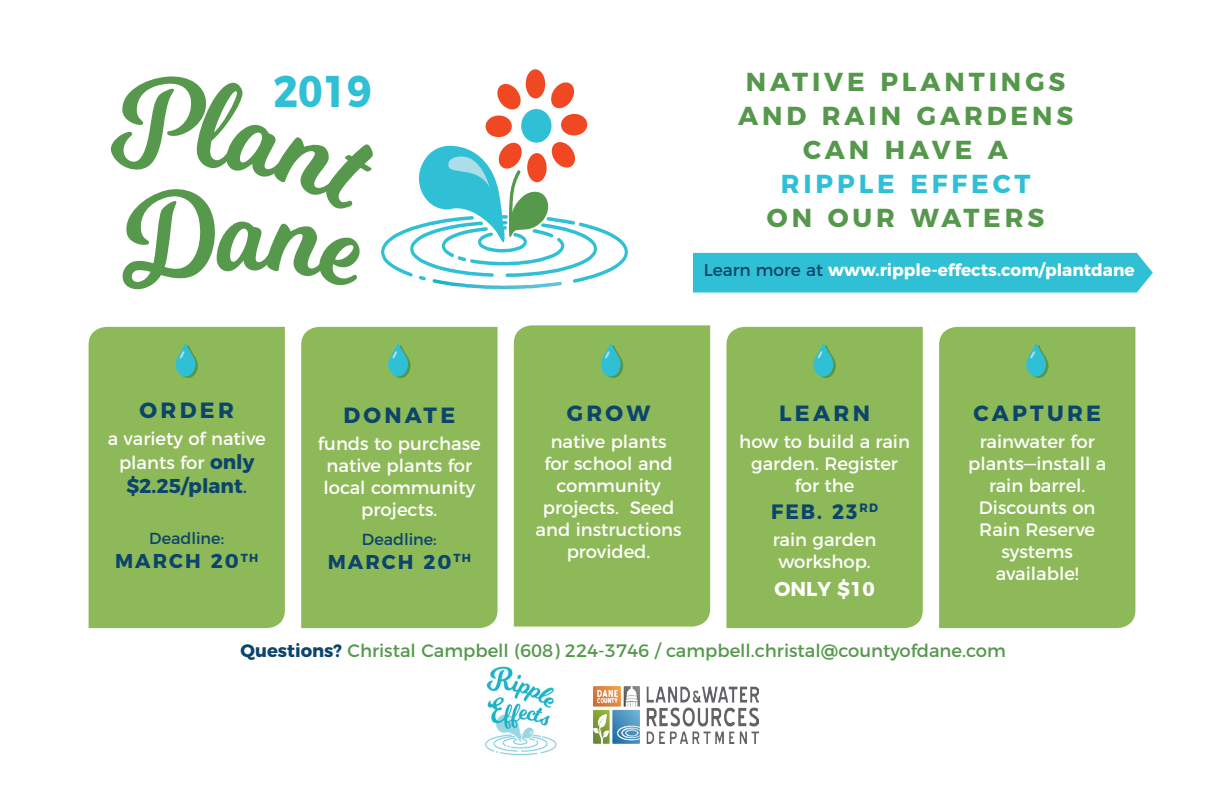
<style>
.page{position:relative;width:1224px;height:792px;background:#fff}
.page>*{position:absolute;margin:0;border:0;box-sizing:border-box;transform-origin:0 0}
.t1{font:700 44.4px "Montserrat";color:#30c0d5;scale:.9 1}
.t2{font:700 26px/34px "Montserrat";letter-spacing:.15em;color:#55984c;text-align:center}
.CTA_Headline{font:700 22px "Montserrat";letter-spacing:.15em;color:#0b456b}
.Details{font:700 20.8px "Montserrat";color:#0b456b;scale:.96 1}
.details_white{font:700 20px "Montserrat";letter-spacing:.1em;color:#0b456b}
.Details-2{font:700 20px "Montserrat";letter-spacing:.1em;color:#0b456b}
.details_white-2{font:700 20px "Montserrat";color:#fff}
.details_white-3{font:18px/22px "Montserrat";color:#fff;text-align:center}
.t3{font:18px "Montserrat";color:#55984c}
.t4{font:700 17px "Montserrat";color:#fff}
.details_white-4{font:16px "Montserrat";color:#0b456b}
.Details-3{font:16px "Montserrat";color:#0b456b}
.s1{color:#30c0d5}
.s2{font-weight:400;color:#0b456b}
.s3{font-weight:700;font-size:20px;color:#0b456b}
.s4{font-weight:400;color:#253f8e}
.s5{font-weight:700;color:#0b456b}
</style>
<div class="page">
<svg style="left:110px;top:76px;width:263px;height:214px"></svg>
<div style="left:526px;top:69px;width:19px;height:30px;background:#f04822;border-radius:50%"></div>
<svg style="left:381px;top:81px;width:247px;height:208px"></svg>
<div style="left:693px;top:253px;width:460px;height:40px;background:#30c0d5"></div>
<div style="left:89px;top:327px;width:196px;height:301px;background:#8eb959"></div>
<div style="left:301px;top:327px;width:197px;height:301px;background:#8eb959"></div>
<div style="left:514px;top:325px;width:196px;height:302px;background:#8eb959"></div>
<div style="left:726px;top:327px;width:197px;height:301px;background:#8eb959"></div>
<div style="left:939px;top:327px;width:196px;height:301px;background:#8eb959"></div>
<svg style="left:174px;top:331px;width:25px;height:48px"></svg>
<svg style="left:387px;top:331px;width:25px;height:48px"></svg>
<svg style="left:600px;top:331px;width:24px;height:48px"></svg>
<svg style="left:812px;top:331px;width:25px;height:48px"></svg>
<svg style="left:1025px;top:331px;width:25px;height:48px"></svg>
<img style="left:593px;top:687px;width:166px;height:56px">
<img style="left:485px;top:666px;width:72px;height:90px">
<p class="t1" style="left:273px;top:54px;width:111px">2019</p>
<p class="t2" style="left:738px;top:63px;width:337px">NATIVE PLANTINGS<br>AND RAIN GARDENS<br>CAN HAVE A<br><span class="s1">RIPPLE EFFECT<br></span>ON OUR WATERS</p>
<p class="t4" style="left:704px;top:256px;width:433px"><span class="s2">Learn more at</span> www.ripple-effects.com/plantdane</p>
<p class="CTA_Headline" style="left:140px;top:392px;width:96px">ORDER</p>
<p class="details_white-3" style="left:108px;top:425px;width:160px;line-height:24px">a variety of native plants for <span class="s3">only</span></p>
<p class="details_white" style="left:126px;top:469px;width:122px">$2.25/plant<span class="s4">.</span></p>
<p class="details_white-4" style="left:149px;top:526px;width:76px">Deadline:</p>
<p class="details_white" style="left:115px;top:545px;width:145px">MARCH 20<sup>TH</sup></p>
<p class="CTA_Headline" style="left:343px;top:397px;width:113px">DONATE</p>
<p class="details_white-3" style="left:318px;top:431px;width:164px">funds to purchase native plants for local community projects.</p>
<p class="Details-3" style="left:362px;top:526px;width:76px">Deadline:</p>
<p class="Details-2" style="left:328px;top:545px;width:145px">MARCH 20<sup>TH</sup></p>
<p class="CTA_Headline" style="left:567px;top:395px;width:85px">GROW</p>
<p class="details_white-3" style="left:536px;top:429px;width:148px">native plants<br>for school and community projects. Seed and instructions provided.</p>
<p class="CTA_Headline" style="left:779px;top:395px;width:92px">LEARN</p>
<p class="details_white-3" style="left:739px;top:429px;width:172px">how to build a rain garden. Register for the</p>
<p class="Details" style="left:771px;top:494px;width:113px">FEB. 23<sup>RD</sup></p>
<p class="details_white-3" style="left:773px;top:527px;width:105px">rain garden workshop.</p>
<p class="details_white-2" style="left:774px;top:573px;width:102px">ONLY $10</p>
<p class="CTA_Headline" style="left:973px;top:395px;width:129px">CAPTURE</p>
<p class="details_white-3" style="left:968px;top:429px;width:140px">rainwater for plants—install a rain barrel.<br>Discounts on<br>Rain Reserve systems available!</p>
<p class="t3" style="left:241px;top:636px;width:767px"><span class="s5">Questions?</span> Christal Campbell (608) 224-3746 / campbell.christal@countyofdane.com</p>
</div>
